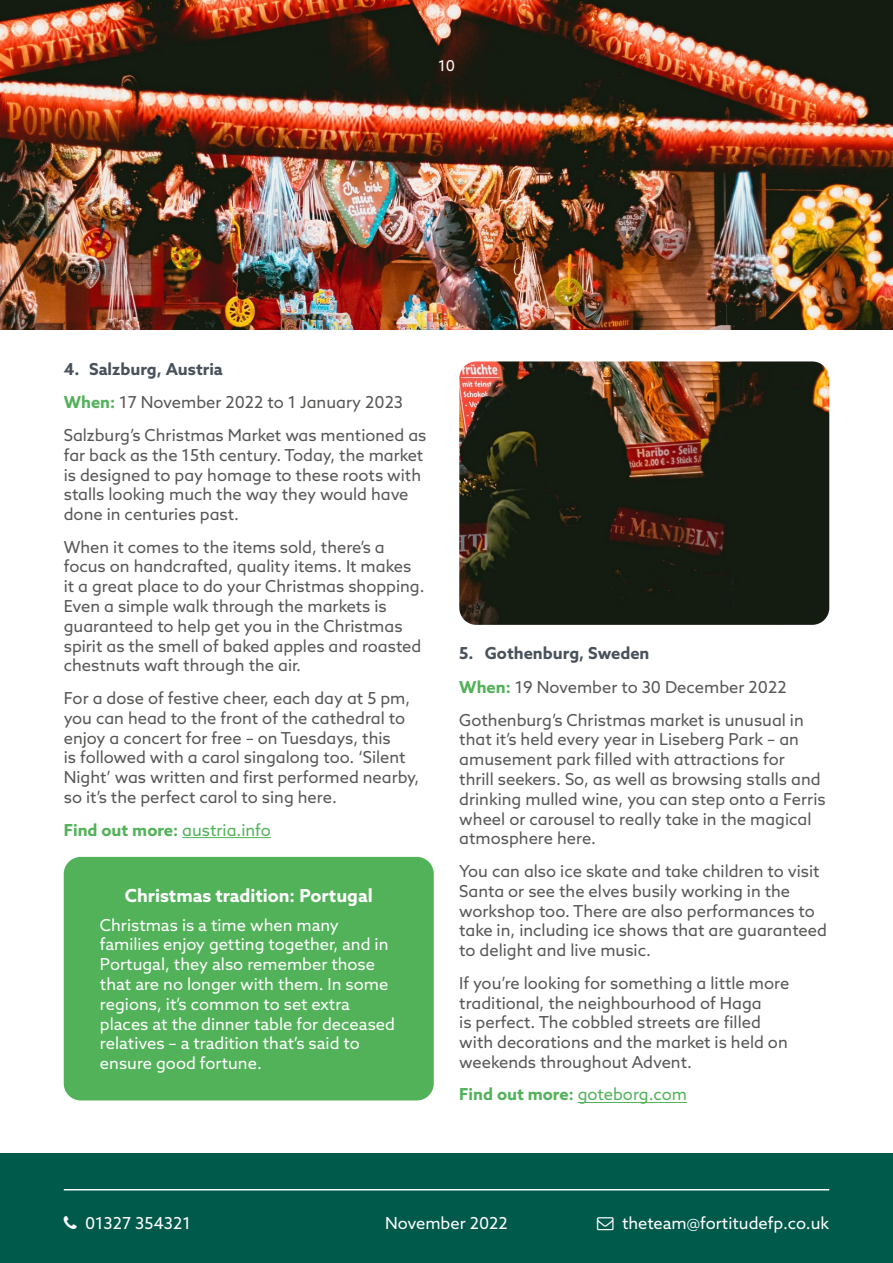
<style>
.page{position:relative;width:893px;height:1263px;background:#fff}
.page>*{position:absolute;margin:0;border:0;box-sizing:border-box;transform-origin:0 0}
.t1{font:700 18px "Azo Sans";color:#fff}
.t2{font:16.5px/19.8px "Azo Sans";color:#575756}
.t3{font:16.5px/19.8px "Azo Sans";color:#fff}
.t4{font:700 16.5px "Azo Sans";color:#52b259}
.t5{font:15px "Azo Sans";color:#fff}
.s1{font-weight:700;color:#49525b}
.s2{font-weight:700;color:#52b259}
.s3{font-weight:400}
</style>
<div class="page">
<img style="left:0;top:0;width:893px;height:330px">
<div style="left:0;top:1153px;width:893px;height:110px;background:#005a4b"></div>
<hr style="left:64px;top:1189px;width:765px;height:1px;background:#fff">
<hr style="left:182px;top:837px;width:89px;height:1px;background:#52b259">
<hr style="left:578px;top:1102px;width:109px;height:1px;background:#52b259">
<div style="left:64px;top:857px;width:370px;height:243px;background:#52b259;border-radius:17px"></div>
<img style="left:459px;top:361px;width:370px;height:264px">
<p class="t5" style="left:438px;top:56px;width:18px">10</p>
<p class="t2" style="left:64px;top:352px;width:364px;line-height:33.2px"><span class="s1">4. Salzburg, Austria<br></span><span class="s2">When:</span> 17 November 2022 to 1 January 2023<br>Salzburg’s Christmas Market was mentioned as</p>
<p class="t2" style="left:64px;top:445px;width:361px">far back as the 15th century. Today, the market is designed to pay homage to these roots with stalls looking much the way they would have done in centuries past.</p>
<p class="t2" style="left:64px;top:537px;width:362px">When it comes to the items sold, there’s a focus on handcrafted, quality items. It makes it a great place to do your Christmas shopping.<br>Even a simple walk through the markets is guaranteed to help get you in the Christmas spirit as the smell of baked apples and roasted chestnuts waft through the air.</p>
<p class="t2" style="left:64px;top:688px;width:357px">For a dose of festive cheer, each day at 5 pm, you can head to the front of the cathedral to enjoy a concert for free – on Tuesdays, this<br>is followed with a carol singalong too. ‘Silent Night’ was written and first performed nearby, so it’s the perfect carol to sing here.</p>
<p class="t4" style="left:64px;top:819px;width:209px">Find out more: <span class="s3">austria.info</span></p>
<p class="t1" style="left:125px;top:884px;width:249px">Christmas tradition: Portugal</p>
<p class="t3" style="left:100px;top:915px;width:297px">Christmas is a time when many families enjoy getting together, and in Portugal, they also remember those that are no longer with them. In some regions, it’s common to set extra places at the dinner table for deceased relatives – a tradition that’s said to ensure good fortune.</p>
<p class="t2" style="left:459px;top:636px;width:346px;line-height:33.2px"><span class="s1">5. Gothenburg, Sweden<br></span><span class="s2">When:</span> 19 November to 30 December 2022<br>Gothenburg’s Christmas market is unusual in</p>
<p class="t2" style="left:459px;top:729px;width:368px">that it’s held every year in Liseberg Park – an amusement park filled with attractions for<br>thrill seekers. So, as well as browsing stalls and drinking mulled wine, you can step onto a Ferris wheel or carousel to really take in the magical atmosphere here.</p>
<p class="t2" style="left:459px;top:861px;width:369px">You can also ice skate and take children to visit Santa or see the elves busily working in the workshop too. There are also performances to take in, including ice shows that are guaranteed to delight and live music.</p>
<p class="t2" style="left:459px;top:973px;width:332px">If you’re looking for something a little more traditional, the neighbourhood of Haga<br>is perfect. The cobbled streets are filled with decorations and the market is held on weekends throughout Advent.</p>
<p class="t4" style="left:459px;top:1084px;width:229px">Find out more: <span class="s3">goteborg.com</span></p>
<p class="t3" style="left:85px;top:1213px;width:107px">01327 354321</p>
<p class="t3" style="left:622px;top:1213px;width:209px">theteam@fortitudefp.co.uk</p>
<p class="t3" style="left:385px;top:1213px;width:124px">November 2022</p>
</div>
